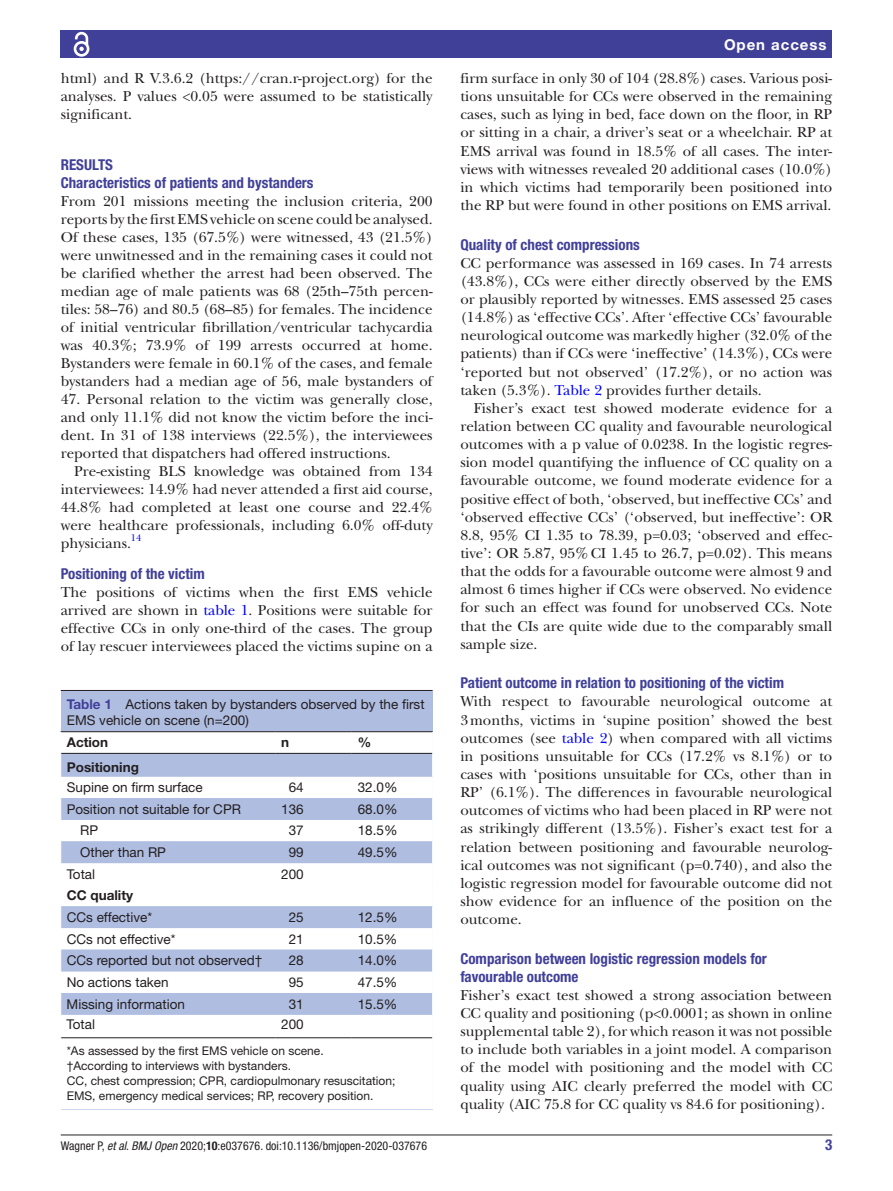
<style>
.page{position:relative;width:893px;height:1191px;background:#fff}
.page>*{position:absolute;margin:0;border:0;box-sizing:border-box;transform-origin:0 0}
.t1{font:15px/18.1px "New Baskerville";color:#231f20;text-align:justify}
.t2{font:700 condensed 15px/18px "Helvetica Neue LT Std";color:#414099}
.t3{font:700 15px "Helvetica Neue LT Std";letter-spacing:.065em;color:#fff}
.t4{font:13.5px/16.5px "Helvetica Neue LT Std";color:#231f20}
.t5{font:700 13.5px "Helvetica Neue LT Std";color:#231f20}
.t6{font:12px/15px "Helvetica Neue LT Std";color:#231f20}
.t7{font:condensed 12px "Helvetica Neue LT Std";color:#231f20}
.t8{font:9.9px "New Baskerville";color:#00f}
.s1{color:#00f}
.s2{font-weight:700;color:#414099}
.s3{font-style:italic}
.s4{font-weight:700}
</style>
<div class="page">
<hr style="left:61px;top:1134px;width:771px;height:1px;background:#231f20">
<div style="left:61px;top:31px;width:771px;height:27px;background:#414099"></div>
<svg style="left:73px;top:31px;width:17px;height:26px"></svg>
<div style="left:61px;top:691px;width:372px;height:418px;background:#afbde1"></div>
<hr style="left:61px;top:690px;width:372px;height:1px;background:#231f20">
<div style="left:61px;top:732px;width:371px;height:377px;background:#fff"></div>
<svg style="left:61px;top:754px;width:371px;height:260px"></svg>
<hr style="left:61px;top:731px;width:214px;height:1px;background:#231f20">
<hr style="left:61px;top:753px;width:214px;height:1px;background:#231f20">
<hr style="left:275px;top:731px;width:77px;height:1px;background:#231f20">
<hr style="left:275px;top:753px;width:77px;height:1px;background:#231f20">
<hr style="left:352px;top:731px;width:81px;height:1px;background:#231f20">
<hr style="left:352px;top:753px;width:80px;height:1px;background:#231f20">
<hr style="left:275px;top:1037px;width:77px;height:1px;background:#231f20">
<hr style="left:352px;top:1037px;width:80px;height:1px;background:#231f20">
<hr style="left:61px;top:1037px;width:214px;height:1px;background:#231f20">
<svg style="left:432px;top:732px;width:1px;height:305px"></svg>
<hr style="left:432px;top:1037px;width:1px;height:72px;background:#fff">
<hr style="left:67px;top:1054px;width:366px;height:2px;background:#fff">
<hr style="left:67px;top:1069px;width:366px;height:2px;background:#fff">
<hr style="left:67px;top:1099px;width:366px;height:2px;background:#fff">
<p class="t1" style="left:61px;top:69px;width:373px">html) and R V.3.6.2 (https://cran.r-project.org) for the analyses. P values &lt;0.05 were assumed to be statistically significant.</p>
<p class="t2" style="left:61px;top:155px;width:254px">RESULTS<br>Characteristics of patients and bystanders</p>
<p class="t1" style="left:61px;top:192px;width:373px">From 201 missions meeting the inclusion criteria, 200 reports by the first EMS vehicle on scene could be analysed.<br>Of these cases, 135 (67.5%) were witnessed, 43 (21.5%) were unwitnessed and in the remaining cases it could not be clarified whether the arrest had been observed. The median age of male patients was 68 (25th–75th percen&shy;tiles: 58–76) and 80.5 (68–85) for females. The incidence of initial ventricular fibrillation/ventricular tachycardia was 40.3%; 73.9% of 199 arrests occurred at home.<br>Bystanders were female in 60.1% of the cases, and female bystanders had a median age of 56, male bystanders of</p>
<p class="t1" style="left:61px;top:390px;width:373px">47. Personal relation to the victim was generally close, and only 11.1% did not know the victim before the inci&shy;dent. In 31 of 138 interviews (22.5%), the interviewees reported that dispatchers had offered instructions.</p>
<p class="t1" style="left:61px;top:462px;width:373px;text-indent:14px">Pre-existing BLS knowledge was obtained from 134 interviewees: 14.9% had never attended a first aid course, 44.8% had completed at least one course and 22.4% were healthcare professionals, including 6.0% off-duty physicians.</p>
<p class="t8" style="left:131px;top:532px;width:12px">14</p>
<p class="t2" style="left:61px;top:565px;width:146px">Positioning of the victim</p>
<p class="t1" style="left:61px;top:583px;width:373px">The positions of victims when the first EMS vehicle arrived are shown in <span class="s1">table 1</span>. Positions were suitable for effective CCs in only one-third of the cases. The group of lay rescuer interviewees placed the victims supine on a</p>
<p class="t4" style="left:67px;top:695px;width:359px"><span class="s2">Table 1</span> Actions taken by bystanders observed by the first<br>EMS vehicle on scene (n=200)</p>
<p class="t5" style="left:67px;top:734px;width:43px">Action</p>
<p class="t5" style="left:281px;top:734px;width:10px">n</p>
<p class="t5" style="left:358px;top:734px;width:15px">%</p>
<p class="t5" style="left:67px;top:759px;width:74px">Positioning</p>
<p class="t4" style="left:67px;top:779px;width:138px">Supine on firm surface</p>
<p class="t4" style="left:289px;top:779px;width:17px">64</p>
<p class="t4" style="left:358px;top:779px;width:41px">32.0%</p>
<p class="t4" style="left:67px;top:800px;width:176px">Position not suitable for CPR</p>
<p class="t4" style="left:281px;top:800px;width:24px">136</p>
<p class="t4" style="left:358px;top:800px;width:41px">68.0%</p>
<p class="t4" style="left:80px;top:822px;width:19px">RP</p>
<p class="t4" style="left:289px;top:822px;width:17px">37</p>
<p class="t4" style="left:358px;top:822px;width:41px">18.5%</p>
<p class="t4" style="left:80px;top:844px;width:87px">Other than RP</p>
<p class="t4" style="left:289px;top:844px;width:17px">99</p>
<p class="t4" style="left:358px;top:844px;width:41px">49.5%</p>
<p class="t4" style="left:67px;top:865px;width:30px">Total</p>
<p class="t4" style="left:281px;top:865px;width:24px">200</p>
<p class="t5" style="left:67px;top:887px;width:68px">CC quality</p>
<p class="t4" style="left:67px;top:908px;width:87px">CCs effective*</p>
<p class="t4" style="left:289px;top:908px;width:17px">25</p>
<p class="t4" style="left:358px;top:908px;width:41px">12.5%</p>
<p class="t4" style="left:67px;top:930px;width:110px">CCs not effective*</p>
<p class="t4" style="left:289px;top:930px;width:17px">21</p>
<p class="t4" style="left:358px;top:930px;width:41px">10.5%</p>
<p class="t4" style="left:67px;top:952px;width:197px">CCs reported but not observed†</p>
<p class="t4" style="left:289px;top:952px;width:17px">28</p>
<p class="t4" style="left:358px;top:952px;width:41px">14.0%</p>
<p class="t4" style="left:67px;top:973px;width:104px">No actions taken</p>
<p class="t4" style="left:289px;top:973px;width:17px">95</p>
<p class="t4" style="left:358px;top:973px;width:41px">47.5%</p>
<p class="t4" style="left:67px;top:995px;width:120px">Missing information</p>
<p class="t4" style="left:289px;top:995px;width:17px">31</p>
<p class="t4" style="left:358px;top:995px;width:41px">15.5%</p>
<p class="t4" style="left:67px;top:1015px;width:30px">Total</p>
<p class="t4" style="left:281px;top:1015px;width:24px">200</p>
<p class="t6" style="left:67px;top:1043px;width:330px">*As assessed by the first EMS vehicle on scene.<br>†According to interviews with bystanders.<br>CC, chest compression; CPR, cardiopulmonary resuscitation; EMS, emergency medical services; RP, recovery position.</p>
<p class="t3" style="left:724px;top:35px;width:104px">Open access</p>
<p class="t1" style="left:460px;top:69px;width:373px">firm surface in only 30 of 104 (28.8%) cases. Various posi&shy;tions unsuitable for CCs were observed in the remaining cases, such as lying in bed, face down on the floor, in RP or sitting in a chair, a driver’s seat or a wheelchair. RP at EMS arrival was found in 18.5% of all cases. The inter&shy;views with witnesses revealed 20 additional cases (10.0%) in which victims had temporarily been positioned into the RP but were found in other positions on EMS arrival.</p>
<p class="t2" style="left:460px;top:235px;width:181px">Quality of chest compressions</p>
<p class="t1" style="left:460px;top:254px;width:373px">CC performance was assessed in 169 cases. In 74 arrests (43.8%), CCs were either directly observed by the EMS or plausibly reported by witnesses. EMS assessed 25 cases (14.8%) as ‘effective CCs’. After ‘effective CCs’ favourable neurological outcome was markedly higher (32.0% of the patients) than if CCs were ‘ineffective’ (14.3%), CCs were ‘reported but not observed’ (17.2%), or no action was taken (5.3%). <span class="s1">Table 2</span> provides further details.</p>
<p class="t1" style="left:460px;top:399px;width:373px;text-indent:13px">Fisher’s exact test showed moderate evidence for a relation between CC quality and favourable neurological outcomes with a p value of 0.0238. In the logistic regres&shy;sion model quantifying the influence of CC quality on a favourable outcome, we found moderate evidence for a positive effect of both, ‘observed, but ineffective CCs’ and ‘observed effective CCs’ (‘observed, but ineffective’: OR 8.8, 95% CI 1.35 to 78.39, p=0.03; ‘observed and effec&shy;tive’: OR 5.87, 95%CI 1.45 to 26.7, p=0.02). This means that the odds for a favourable outcome were almost 9 and almost 6 times higher if CCs were observed. No evidence for such an effect was found for unobserved CCs. Note that the CIs are quite wide due to the comparably small sample size.</p>
<p class="t2" style="left:460px;top:674px;width:325px">Patient outcome in relation to positioning of the victim</p>
<p class="t1" style="left:460px;top:692px;width:373px">With respect to favourable neurological outcome at 3months, victims in ‘supine position’ showed the best outcomes (see <span class="s1">table 2</span>) when compared with all victims in positions unsuitable for CCs (17.2% vs 8.1%) or to cases with ‘positions unsuitable for CCs, other than in RP’ (6.1%). The differences in favourable neurological outcomes of victims who had been placed in RP were not as strikingly different (13.5%). Fisher’s exact test for a relation between positioning and favourable neurolog&shy;ical outcomes was not significant (p=0.740), and also the logistic regression model for favourable outcome did not show evidence for an influence of the position on the outcome.</p>
<p class="t2" style="left:460px;top:949px;width:308px">Comparison between logistic regression models for favourable outcome</p>
<p class="t1" style="left:460px;top:986px;width:373px">Fisher’s exact test showed a strong association between CC quality and positioning (p&lt;0.0001; as shown in online supplemental table 2), for which reason it was not possible to include both variables in a joint model. A comparison of the model with positioning and the model with CC quality using AIC clearly preferred the model with CC quality (AIC 75.8 for CC quality vs 84.6 for positioning).</p>
<p class="t7" style="left:61px;top:1138px;width:368px">Wagner P, <span class="s3">et al</span>. <span class="s3">BMJ Open</span> 2020;<span class="s4">10</span>:e037676. doi:10.1136/bmjopen-2020-037676</p>
<p class="t2" style="left:825px;top:1135px;width:9px">3</p>
</div>
